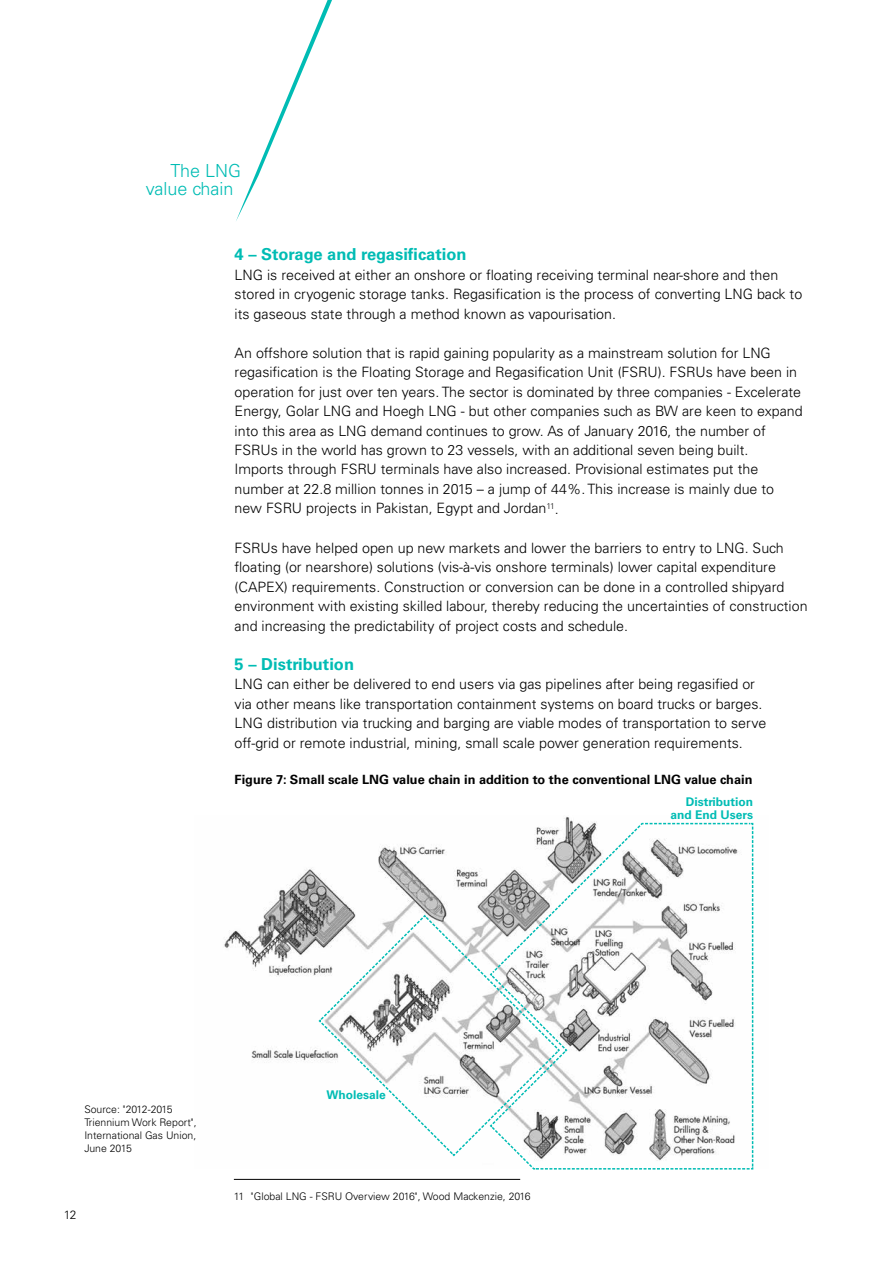
<style>
.page{position:relative;width:893px;height:1263px;background:#fff}
.page>*{position:absolute;margin:0;border:0;box-sizing:border-box;transform-origin:0 0}
.t1{font:300 18px/18px "Univers LT Std";color:#00bcb4}
.t2{font:700 16.5px "Univers LT Std";color:#00bcb4}
.t3{font:300 14.25px/19.5px "Univers LT Std";color:#000}
.t4{font:700 12.75px "Univers LT Std";color:#000}
.t5{font:700 12px/12.8px "Univers LT Std";color:#00bcb4;text-align:right}
.t6{font:300 12px "Univers LT Std";color:#000}
.t7{font:300 10.5px/12.8px "Univers LT Std";color:#000}
</style>
<div class="page">
<svg style="left:236px;top:0;width:96px;height:221px"></svg>
<hr style="left:234px;top:1179px;width:286px;height:1px;background:#000">
<img style="left:224px;top:817px;width:373px;height:246px">
<svg style="left:317px;top:822px;width:437px;height:348px"></svg>
<p class="t1" style="left:146px;top:162px;width:97px;text-indent:25px">The LNG value chain</p>
<p class="t2" style="left:235px;top:245px;width:234px">4 – Storage and regasification</p>
<p class="t3" style="left:235px;top:265px;width:569px">LNG is received at either an onshore or floating receiving terminal near-shore and then stored in cryogenic storage tanks. Regasification is the process of converting LNG back to its gaseous state through a method known as vapourisation.</p>
<p class="t3" style="left:235px;top:343px;width:570px">An offshore solution that is rapid gaining popularity as a mainstream solution for LNG regasification is the Floating Storage and Regasification Unit (FSRU). FSRUs have been in operation for just over ten years. The sector is dominated by three companies - Excelerate Energy, Golar LNG and Hoegh LNG - but other companies such as BW are keen to expand into this area as LNG demand continues to grow. As of January 2016, the number of FSRUs in the world has grown to 23 vessels, with an additional seven being built.<br>Imports through FSRU terminals have also increased. Provisional estimates put the number at 22.8 million tonnes in 2015 – a jump of 44%. This increase is mainly due to new FSRU projects in Pakistan, Egypt and Jordan<sup>11</sup>.</p>
<p class="t3" style="left:235px;top:538px;width:574px">FSRUs have helped open up new markets and lower the barriers to entry to LNG. Such floating (or nearshore) solutions (vis-à-vis onshore terminals) lower capital expenditure (CAPEX) requirements. Construction or conversion can be done in a controlled shipyard environment with existing skilled labour, thereby reducing the uncertainties of construction and increasing the predictability of project costs and schedule.</p>
<p class="t2" style="left:235px;top:654px;width:121px">5 – Distribution</p>
<p class="t3" style="left:235px;top:674px;width:533px">LNG can either be delivered to end users via gas pipelines after being regasified or via other means like transportation containment systems on board trucks or barges.<br>LNG distribution via trucking and barging are viable modes of transportation to serve off-grid or remote industrial, mining, small scale power generation requirements.</p>
<p class="t4" style="left:235px;top:772px;width:519px">Figure 7: Small scale LNG value chain in addition to the conventional LNG value chain</p>
<p class="t5" style="left:671px;top:795px;width:84px">Distribution and End Users</p>
<p class="t7" style="left:84px;top:1103px;width:114px">Source: "2012-2015<br>Triennium Work Report",<br>International Gas Union,<br>June 2015</p>
<p class="t6" style="left:64px;top:1207px;width:14px">12</p>
<p class="t5" style="left:326px;top:1088px;width:61px">Wholesale</p>
<p class="t7" style="left:234px;top:1189px;width:298px">11 "Global LNG - FSRU Overview 2016", Wood Mackenzie, 2016</p>
</div>
